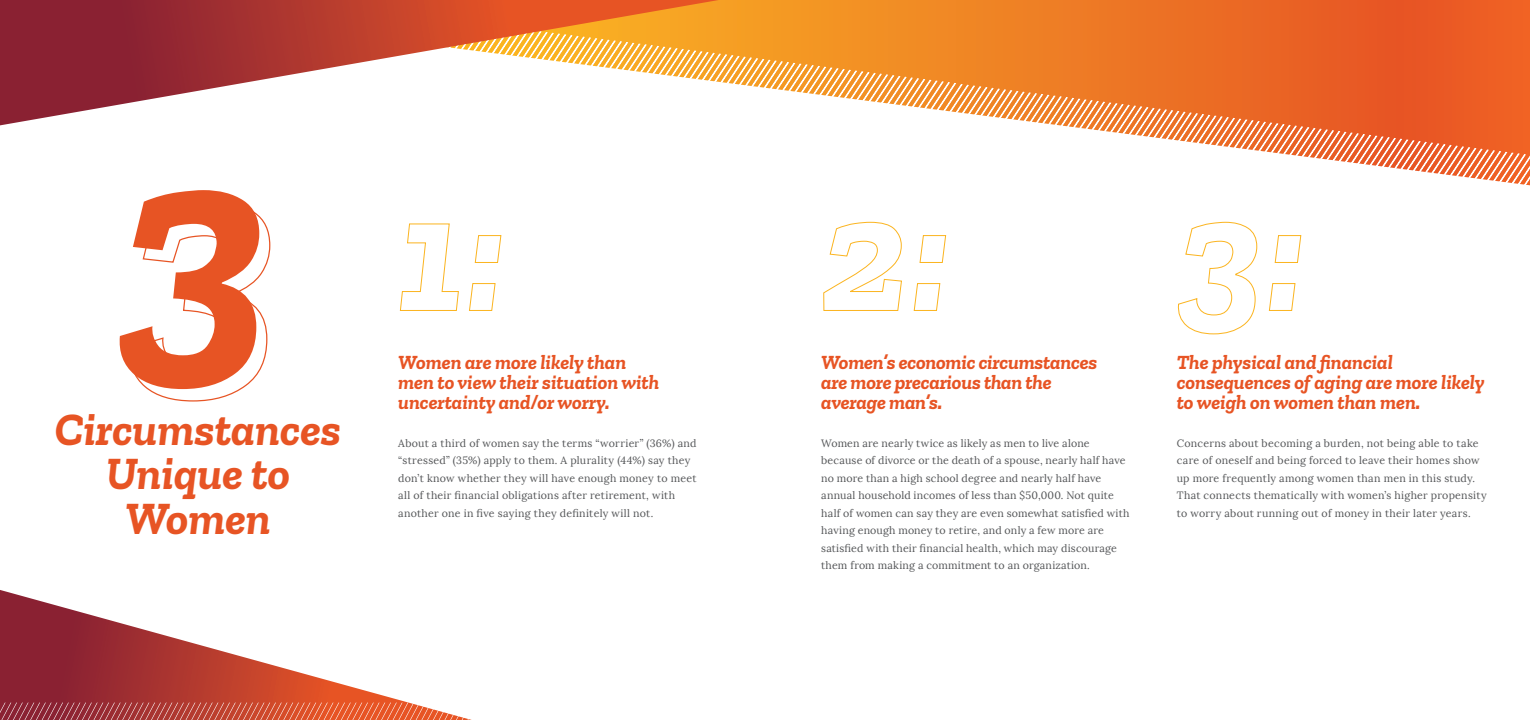
<style>
.page{position:relative;width:1530px;height:720px;background:#fff}
.page>*{position:absolute;margin:0;border:0;box-sizing:border-box;transform-origin:0 0}
.t1{font:italic 700 296px "Zilla Slab";color:#e75424}
.t2{font:italic 700 46px/44.6px "Zilla Slab";color:#e75424;text-align:center}
.t3{font:italic 700 20px/20px "Zilla Slab";color:#e75424}
.t4{font:10.62px/17.5px "Lora";letter-spacing:.02em;color:#555759}
</style>
<div class="page">
<svg style="left:719px;top:0;width:811px;height:18px;background:#ed7624"></svg>
<svg style="left:0;top:590px;width:410px;height:113px"></svg>
<svg style="left:129px;top:201px;width:142px;height:201px"></svg>
<svg style="left:400px;top:223px;width:59px;height:88px"></svg>
<svg style="left:469px;top:235px;width:33px;height:76px"></svg>
<svg style="left:823px;top:222px;width:79px;height:89px"></svg>
<svg style="left:913px;top:235px;width:33px;height:76px"></svg>
<svg style="left:1178px;top:222px;width:79px;height:113px"></svg>
<svg style="left:1269px;top:235px;width:33px;height:76px"></svg>
<svg style="left:0;top:703px;width:472px;height:17px;background:#c75d4e"></svg>
<svg style="left:719px;top:18px;width:811px;height:168px"></svg>
<svg style="left:0;top:0;width:719px;height:125px"></svg>
<h1 class="t1" style="left:117px;top:79px;width:156px">3</h1>
<h2 class="t2" style="left:55px;top:407px;width:288px">Circumstances<br>Unique to<br>Women</h2>
<h3 class="t3" style="left:398px;top:353px;width:262px">Women are more likely than men to view their situation with uncertainty and/or worry.</h3>
<p class="t4" style="left:398px;top:434px;width:300px">About a third of women say the terms “worrier” (36%) and “stressed” (35%) apply to them. A plurality (44%) say they don’t know whether they will have enough money to meet all of their financial obligations after retirement, with another one in five saying they definitely will not.</p>
<h3 class="t3" style="left:821px;top:353px;width:277px">Women’s economic circumstances are more precarious than the average man’s.</h3>
<p class="t4" style="left:821px;top:434px;width:310px">Women are nearly twice as likely as men to live alone because of divorce or the death of a spouse, nearly half have no more than a high school degree and nearly half have annual household incomes of less than $50,000. Not quite half of women can say they are even somewhat satisfied with having enough money to retire, and only a few more are satisfied with their financial health, which may discourage them from making a commitment to an organization.</p>
<h3 class="t3" style="left:1177px;top:353px;width:309px">The physical and financial consequences of aging are more likely to weigh on women than men.</h3>
<p class="t4" style="left:1177px;top:434px;width:311px">Concerns about becoming a burden, not being able to take care of oneself and being forced to leave their homes show up more frequently among women than men in this study.<br>That connects thematically with women’s higher propensity to worry about running out of money in their later years.</p>
</div>
